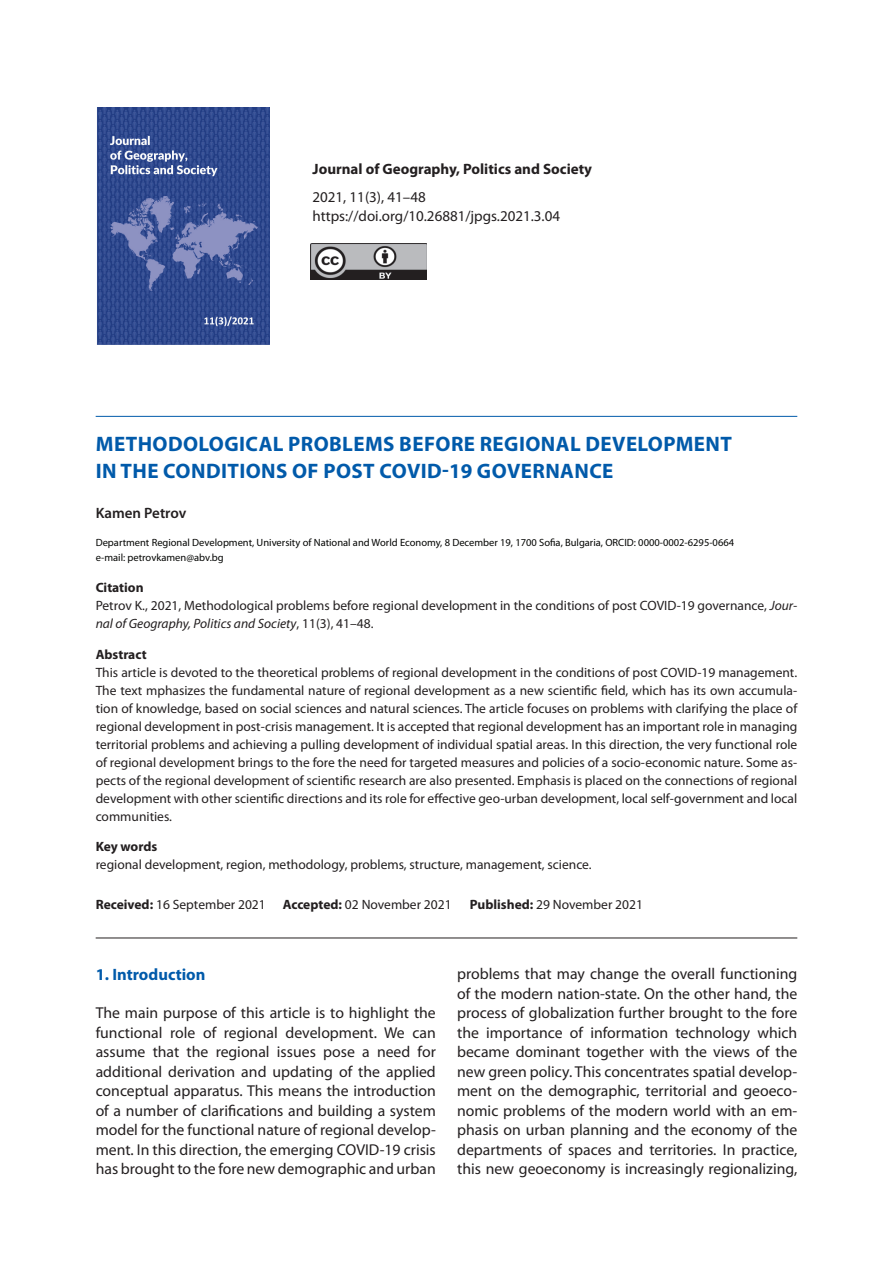
<style>
.page{position:relative;width:893px;height:1263px;background:#fff}
.page>*{position:absolute;margin:0;border:0;box-sizing:border-box;transform-origin:0 0}
.t1{font:700 21px/27px "Myriad Pro";letter-spacing:.02em;color:#015aaa}
.t2{font:700 16.5px "Myriad Pro";color:#015aaa}
.t3{font:15.75px/19.5px "Myriad Pro";color:#231f20;text-align:justify}
.t4{font:15px/19.5px "Myriad Pro";color:#231f20}
.t5{font:700 15px "Myriad Pro";color:#231f20}
.t6{font:600 15px "Myriad Pro";color:#231f20}
.t7{font:13.5px/18px "Myriad Pro";color:#231f20}
.t8{font:700 13.5px "Myriad Pro";color:#231f20}
.t9{font:10.5px/15px "Myriad Pro";color:#040503}
.s1{font-weight:700}
.s2{font-style:italic}
</style>
<div class="page">
<img style="left:97px;top:107px;width:172px;height:238px">
<hr style="left:96px;top:416px;width:701px;height:1px;background:#015aaa">
<hr style="left:96px;top:938px;width:701px;height:1px;background:#231f20">
<img style="left:311px;top:243px;width:116px;height:37px">
<p class="t5" style="left:313px;top:159px;width:281px">Journal of Geography, Politics and Society</p>
<p class="t4" style="left:313px;top:187px;width:249px">2021, 11(3), 41–48 https://doi.org/10.26881/jpgs.2021.3.04</p>
<h1 class="t1" style="left:96px;top:429px;width:638px">METHODOLOGICAL PROBLEMS BEFORE REGIONAL DEVELOPMENT<br>IN THE CONDITIONS OF POST COVID-19 GOVERNANCE</h1>
<p class="t6" style="left:96px;top:504px;width:92px">Kamen Petrov</p>
<p class="t9" style="left:96px;top:535px;width:640px">Department Regional Development, University of National and World Economy, 8 December 19, 1700 Sofia, Bulgaria, ORCID: 0000-0002-6295-0664 e-mail: petrovkamen@abv.bg</p>
<p class="t7" style="left:96px;top:578px;width:703px"><span class="s1">Citation<br></span>Petrov K., 2021, Methodological problems before regional development in the conditions of post COVID-19 governance, <span class="s2">Jour&shy;nal of Geography, Politics and Society</span>, 11(3), 41–48.</p>
<p class="t8" style="left:96px;top:645px;width:53px">Abstract</p>
<p class="t7" style="left:96px;top:663px;width:703px;text-align:justify">This article is devoted to the theoretical problems of regional development in the conditions of post COVID-19 management.<br>The text mphasizes the fundamental nature of regional development as a new scientific field, which has its own accumula&shy;tion of knowledge, based on social sciences and natural sciences. The article focuses on problems with clarifying the place of regional development in post-crisis management. It is accepted that regional development has an important role in managing territorial problems and achieving a pulling development of individual spatial areas. In this direction, the very functional role of regional development brings to the fore the need for targeted measures and policies of a socio-economic nature. Some as&shy;pects of the regional development of scientific research are also presented. Emphasis is placed on the connections of regional development with other scientific directions and its role for effective geo-urban development, local self-government and local communities.</p>
<p class="t8" style="left:96px;top:838px;width:63px">Key words</p>
<p class="t7" style="left:96px;top:855px;width:497px">regional development, region, methodology, problems, structure, management, science.</p>
<p class="t7" style="left:96px;top:896px;width:172px"><span class="s1">Received:</span> 16 September 2021</p>
<p class="t7" style="left:283px;top:896px;width:170px"><span class="s1">Accepted:</span> 02 November 2021</p>
<p class="t7" style="left:470px;top:896px;width:175px"><span class="s1">Published:</span> 29 November 2021</p>
<p class="t2" style="left:96px;top:963px;width:111px">1. Introduction</p>
<p class="t3" style="left:96px;top:1003px;width:342px">The main purpose of this article is to highlight the functional role of regional development. We can assume that the regional issues pose a need for additional derivation and updating of the applied conceptual apparatus. This means the introduction of a number of clarifications and building a system model for the functional nature of regional develop&shy;ment. In this direction, the emerging COVID-19 crisis has brought to the fore new demographic and urban</p>
<p class="t3" style="left:457px;top:964px;width:342px">problems that may change the overall functioning of the modern nation-state. On the other hand, the process of globalization further brought to the fore the importance of information technology which became dominant together with the views of the new green policy. This concentrates spatial develop&shy;ment on the demographic, territorial and geoeco&shy;nomic problems of the modern world with an em&shy;phasis on urban planning and the economy of the departments of spaces and territories. In practice, this new geoeconomy is increasingly regionalizing,</p>
</div>
